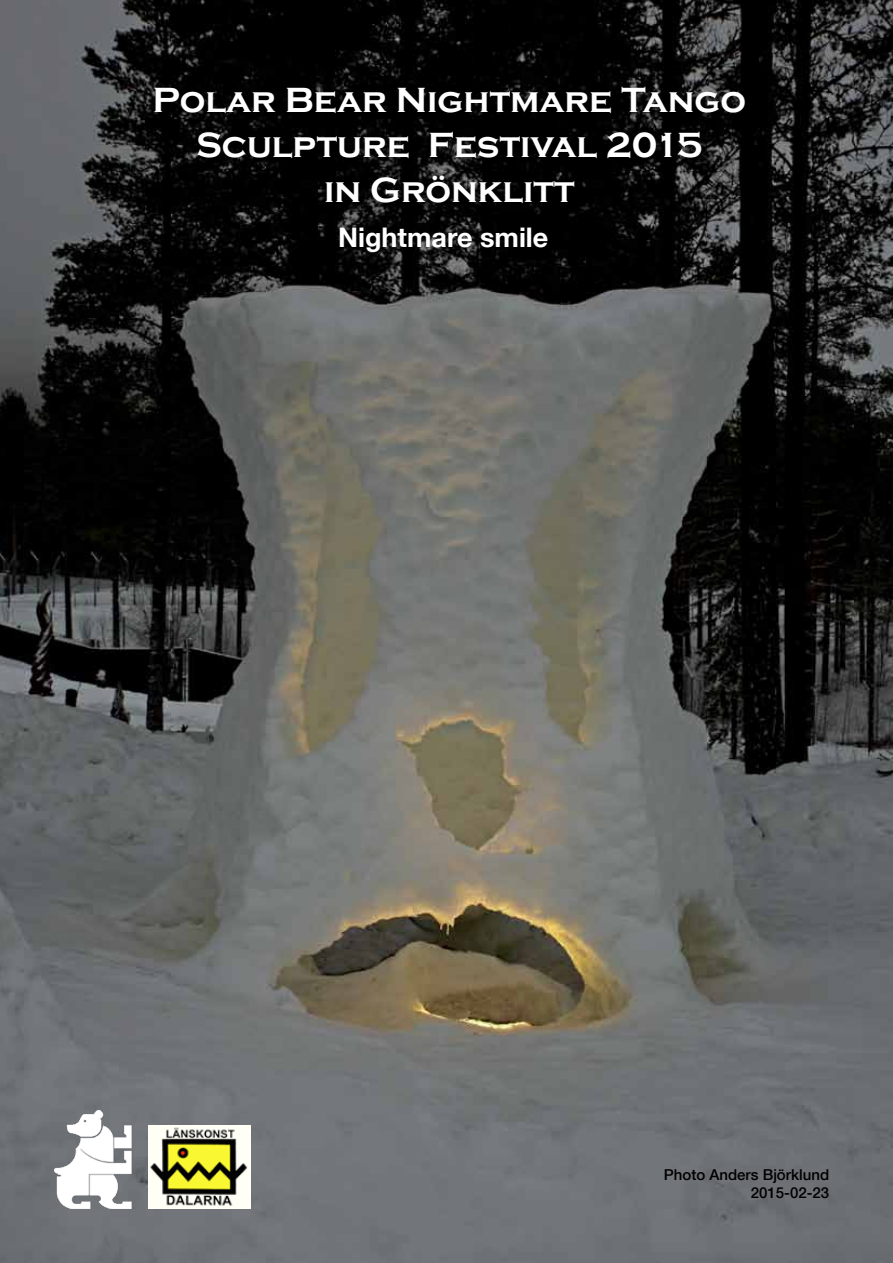
<style>
.page{position:relative;width:893px;height:1263px;background:#fff}
.page>*{position:absolute;margin:0;border:0;box-sizing:border-box;transform-origin:0 0}
.t1{font:700 36px/45px "Copperplate Gothic";color:#fff;text-align:center}
.t2{font:700 27px "Helvetica Neue";color:#fff}
.t3{font:500 15px/18px "Helvetica Neue";color:#000;text-align:right}
</style>
<div class="page">
<img style="left:0;top:0;width:893px;height:1263px">
<svg style="left:154px;top:86px;width:605px;height:131px;fill:#000"></svg>
<img style="left:54px;top:1110px;width:82px;height:99px">
<img style="left:149px;top:1126px;width:101px;height:83px">
<p class="t1" style="left:153px;top:78px;width:595px">Polar Bear Nightmare Tango<br>Sculpture Festival 2015<br>in Grönklitt</p>
<p class="t2" style="left:338px;top:221px;width:212px">Nightmare smile</p>
<p class="t3" style="left:664px;top:1165px;width:167px">Photo Anders Björklund<br>2015-02-23</p>
</div>
